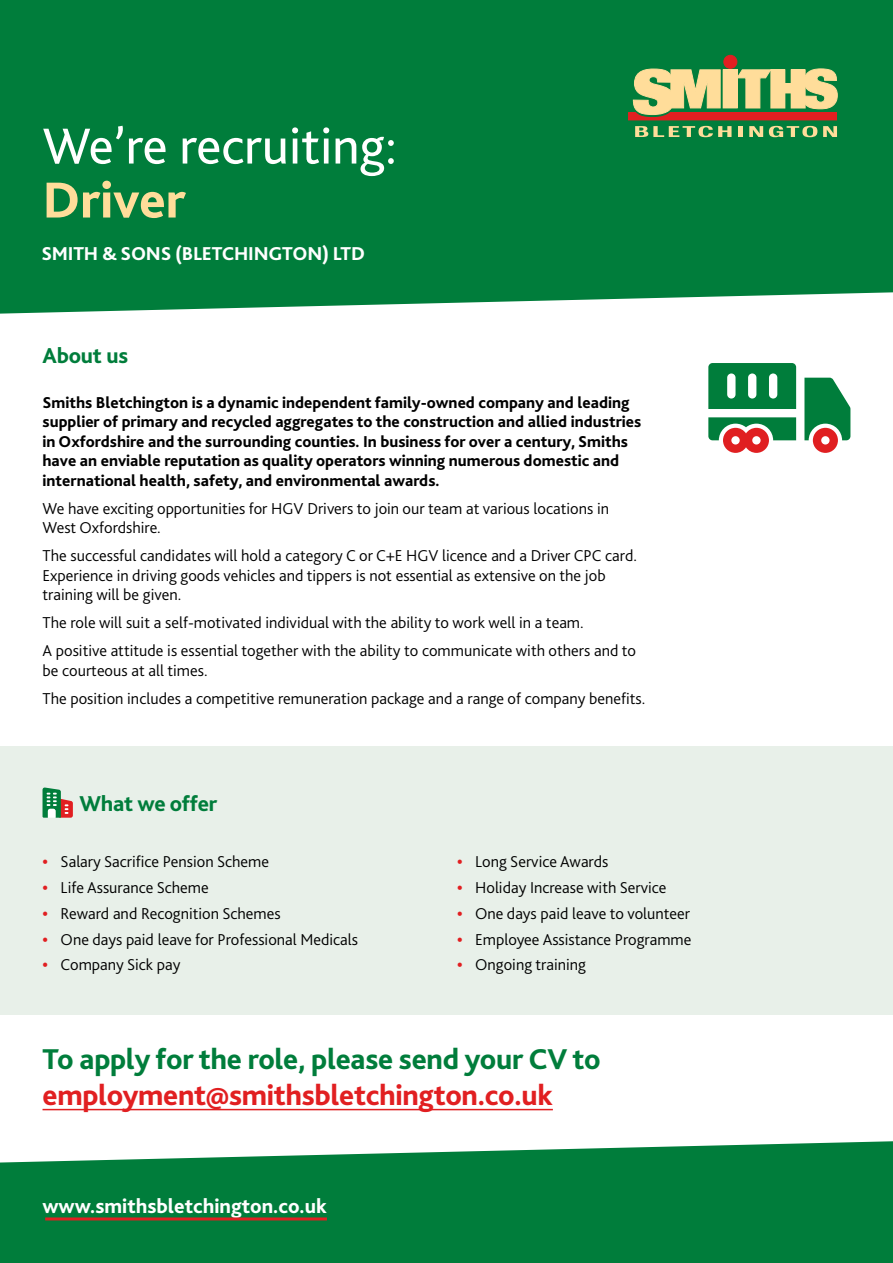
<style>
.page{position:relative;width:893px;height:1263px;background:#fff}
.page>*{position:absolute;margin:0;border:0;box-sizing:border-box;transform-origin:0 0}
.t1{font:52.95px "Bliss";color:#fff}
.t2{font:800 52.95px "Bliss";color:#ffdd9a}
.t3{font:800 30px/36px "Bliss";letter-spacing:-.01em;color:#007d3b}
.t4{font:800 22.5px "Bliss";letter-spacing:-.01em;color:#007d3b}
.t5{font:800 21px "Bliss";color:#fff}
.t6{font:800 19.5px "Bliss";letter-spacing:-.01em;color:#fff}
.t7{font:300 16.5px/19.5px "Bliss";color:#000}
.t8{font:800 16.5px/19.5px "Bliss";color:#000}
.s1{font-weight:800;color:#e11f21}
.s2{color:#e11f21}
</style>
<div class="page">
<div style="left:0;top:0;width:893px;height:314px;background:#007d3b"></div>
<div style="left:0;top:746px;width:893px;height:268px;background:#e8f0e9"></div>
<div style="left:614px;top:43px;width:236px;height:111px;background:#007d3b"></div>
<div style="left:628px;top:113px;width:208px;height:7px;background:#e11f21"></div>
<div style="left:628px;top:112px;width:209px;height:8px;border:1px solid #e11f21"></div>
<div style="left:723px;top:70px;width:14px;height:38px;background:#ffdd9a"></div>
<svg style="left:737px;top:70px;width:34px;height:38px"></svg>
<svg style="left:803px;top:69px;width:35px;height:40px"></svg>
<div style="left:724px;top:55px;width:13px;height:13px;background:#e11f21;border-radius:50%"></div>
<div style="left:724px;top:55px;width:13px;height:14px;border:1px solid #e11f21;border-radius:50%"></div>
<div style="left:771px;top:70px;width:14px;height:38px;background:#ffdd9a"></div>
<div style="left:791px;top:70px;width:14px;height:38px;background:#ffdd9a"></div>
<svg style="left:633px;top:69px;width:87px;height:48px"></svg>
<svg style="left:635px;top:126px;width:96px;height:11px"></svg>
<hr style="left:738px;top:126px;width:4px;height:11px;background:#ffdd9a">
<svg style="left:749px;top:126px;width:14px;height:11px"></svg>
<svg style="left:769px;top:126px;width:48px;height:11px"></svg>
<svg style="left:823px;top:126px;width:14px;height:11px"></svg>
<div style="left:783px;top:83px;width:10px;height:10px;background:#ffdd9a"></div>
<svg style="left:0;top:1141px;width:893px;height:122px;background:#17884c"></svg>
<hr style="left:45px;top:1217px;width:282px;height:3px;background:#e11f21">
<svg style="left:43px;top:787px;width:30px;height:31px"></svg>
<hr style="left:43px;top:1109px;width:510px;height:1px;background:#e11f21">
<svg style="left:708px;top:363px;width:142px;height:90px"></svg>
<p class="t1" style="left:43px;top:113px;width:356px">We’re recruiting:</p>
<p class="t2" style="left:43px;top:167px;width:145px">Driver</p>
<p class="t6" style="left:41px;top:242px;width:325px">SMITH &amp; SONS (BLETCHINGTON) LTD</p>
<p class="t4" style="left:43px;top:341px;width:87px">About us</p>
<p class="t8" style="left:43px;top:392px;width:600px">Smiths Bletchington is a dynamic independent family-owned company and leading supplier of primary and recycled aggregates to the construction and allied industries in Oxfordshire and the surrounding counties. In business for over a century, Smiths have an enviable reputation as quality operators winning numerous domestic and international health, safety, and environmental awards.</p>
<p class="t7" style="left:43px;top:498px;width:568px">We have exciting opportunities for HGV Drivers to join our team at various locations in<br>West Oxfordshire.</p>
<p class="t7" style="left:43px;top:546px;width:596px">The successful candidates will hold a category C or C+E HGV licence and a Driver CPC card.<br>Experience in driving goods vehicles and tippers is not essential as extensive on the job training will be given.</p>
<p class="t7" style="left:43px;top:613px;width:543px">The role will suit a self-motivated individual with the ability to work well in a team.</p>
<p class="t7" style="left:43px;top:641px;width:595px">A positive attitude is essential together with the ability to communicate with others and to be courteous at all times.</p>
<p class="t7" style="left:43px;top:688px;width:604px">The position includes a competitive remuneration package and a range of company benefits.</p>
<p class="t4" style="left:80px;top:789px;width:139px">What we offer</p>
<p class="t7" style="left:43px;top:852px;width:228px"><span class="s1">•</span> Salary Sacrifice Pension Scheme</p>
<p class="t7" style="left:43px;top:877px;width:168px"><span class="s1">•</span> Life Assurance Scheme</p>
<p class="t7" style="left:43px;top:903px;width:240px"><span class="s1">•</span> Reward and Recognition Schemes</p>
<p class="t7" style="left:43px;top:929px;width:317px"><span class="s1">•</span> One days paid leave for Professional Medicals</p>
<p class="t7" style="left:43px;top:955px;width:139px"><span class="s1">•</span> Company Sick pay</p>
<p class="t7" style="left:457px;top:852px;width:153px"><span class="s1">•</span> Long Service Awards</p>
<p class="t7" style="left:457px;top:877px;width:211px"><span class="s1">•</span> Holiday Increase with Service</p>
<p class="t7" style="left:457px;top:903px;width:234px"><span class="s1">•</span> One days paid leave to volunteer</p>
<p class="t7" style="left:457px;top:929px;width:236px"><span class="s1">•</span> Employee Assistance Programme</p>
<p class="t7" style="left:457px;top:955px;width:130px"><span class="s1">•</span> Ongoing training</p>
<p class="t3" style="left:43px;top:1041px;width:560px">To apply for the role, please send your CV to <span class="s2">employment@smithsbletchington.co.uk</span></p>
<p class="t5" style="left:43px;top:1193px;width:286px">www.smithsbletchington.co.uk</p>
</div>
